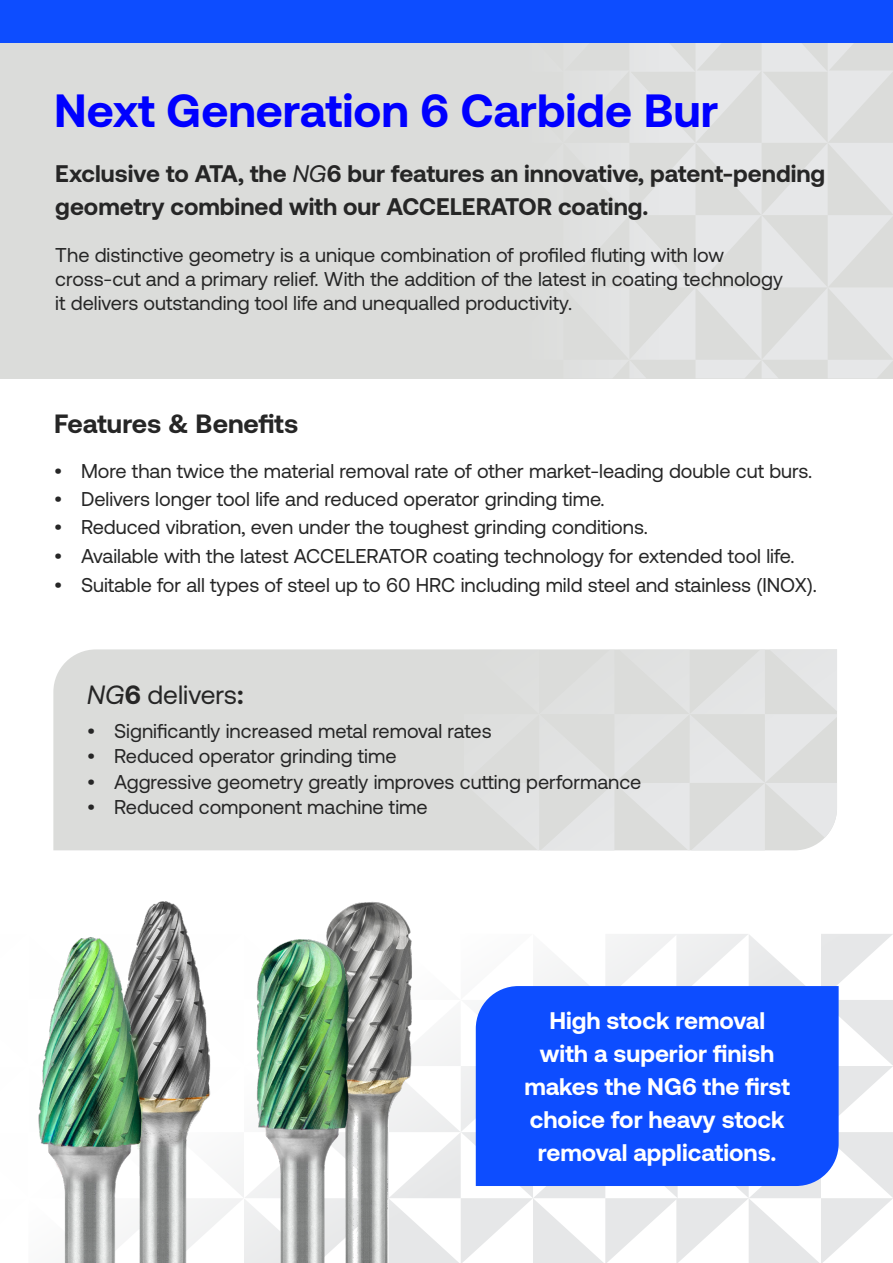
<style>
.page{position:relative;width:893px;height:1263px;background:#fff}
.page>*{position:absolute;margin:0;border:0;box-sizing:border-box;transform-origin:0 0}
.t1{font:700 46.5px "Aeonik";color:#00f}
.t2{font:700 26.4px "Aeonik";color:#262626}
.t3{font:26.4px "Aeonik";color:#262626}
.t4{font:700 24px/33px "Aeonik";color:#262626}
.t5{font:700 24px/33px "Aeonik";color:#fff;text-align:center}
.t6{font:19.95px/24px "Aeonik";color:#262626}
.s1{font-weight:400;font-style:italic}
.s2{font-style:italic}
.s3{font-weight:700}
</style>
<div class="page">
<svg style="left:243px;top:1169px;width:12px;height:94px"></svg>
<svg style="left:439px;top:934px;width:454px;height:329px"></svg>
<div style="left:0;top:0;width:893px;height:378px;background:#dbdcda"></div>
<svg style="left:630px;top:43px;width:263px;height:335px"></svg>
<div style="left:0;top:0;width:893px;height:43px;background:#0d4dff"></div>
<div style="left:53px;top:649px;width:412px;height:201px;background:#dbdcda"></div>
<svg style="left:465px;top:649px;width:372px;height:201px;background:#dfe0df"></svg>
<div style="left:476px;top:986px;width:363px;height:200px;background:#0d4dff"></div>
<img style="left:348px;top:902px;width:91px;height:361px">
<img style="left:255px;top:907px;width:93px;height:356px">
<img style="left:143px;top:901px;width:100px;height:362px">
<img style="left:38px;top:925px;width:105px;height:338px">
<h1 class="t1" style="left:54px;top:84px;width:666px">Next Generation 6 Carbide Bur</h1>
<p class="t4" style="left:55px;top:156px;width:771px">Exclusive to ATA, the <span class="s1">NG</span>6 bur features an innovative, patent-pending geometry combined with our ACCELERATOR coating.</p>
<p class="t6" style="left:55px;top:243px;width:729px">The distinctive geometry is a unique combination of profiled fluting with low cross-cut and a primary relief. With the addition of the latest in coating technology it delivers outstanding tool life and unequalled productivity.</p>
<h2 class="t2" style="left:54px;top:409px;width:246px">Features &amp; Benefits</h2>
<p class="t6" style="left:54px;top:459px;width:760px">• More than twice the material removal rate of other market-leading double cut burs.</p>
<p class="t6" style="left:54px;top:487px;width:552px">• Delivers longer tool life and reduced operator grinding time.</p>
<p class="t6" style="left:54px;top:516px;width:595px">• Reduced vibration, even under the toughest grinding conditions.</p>
<p class="t6" style="left:54px;top:544px;width:742px">• Available with the latest ACCELERATOR coating technology for extended tool life.</p>
<p class="t6" style="left:54px;top:573px;width:764px">• Suitable for all types of steel up to 60 HRC including mild steel and stainless (INOX).</p>
<h2 class="t3" style="left:87px;top:680px;width:158px"><span class="s2">NG</span><span class="s3">6</span> delivers<span class="s3">:</span></h2>
<p class="t6" style="left:87px;top:719px;width:406px">• Significantly increased metal removal rates</p>
<p class="t6" style="left:87px;top:744px;width:311px">• Reduced operator grinding time</p>
<p class="t6" style="left:87px;top:770px;width:556px">• Aggressive geometry greatly improves cutting performance</p>
<p class="t6" style="left:87px;top:795px;width:342px">• Reduced component machine time</p>
<p class="t5" style="left:524px;top:1004px;width:267px">High stock removal with a superior finish makes the NG6 the first choice for heavy stock removal applications.</p>
</div>
